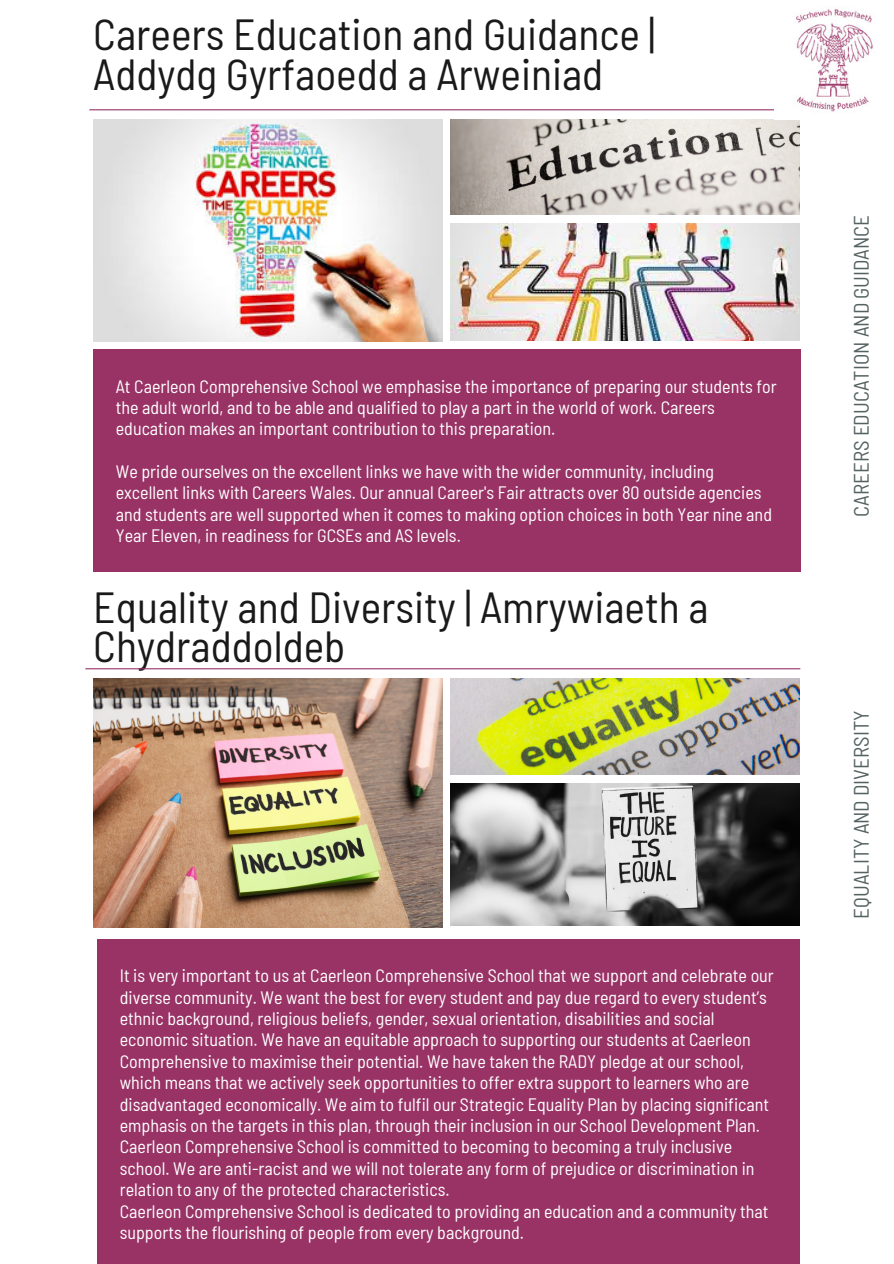
<style>
.page{position:relative;width:894px;height:1264px;background:#fff}
.page>*{position:absolute;margin:0;border:0;box-sizing:border-box;transform-origin:0 0}
.t1{font:semi-condensed 43.5px/39.3px "Barlow";color:#191919}
.t2{font:semi-condensed 21px "Barlow";color:#556262}
.t3{font:semi-condensed 18px/21.3px "Barlow";color:#fff}
</style>
<div class="page">
<hr style="left:89px;top:109px;width:715px;height:1px;background:#936">
<img style="left:93px;top:119px;width:349px;height:222px">
<img style="left:450px;top:223px;width:349px;height:117px">
<img style="left:450px;top:119px;width:349px;height:95px">
<div style="left:93px;top:350px;width:707px;height:222px;background:#936"></div>
<img style="left:773px;top:9px;width:100px;height:103px">
<hr style="left:85px;top:668px;width:715px;height:1px;background:#936">
<img style="left:93px;top:678px;width:349px;height:249px">
<img style="left:450px;top:783px;width:349px;height:142px">
<img style="left:450px;top:678px;width:349px;height:96px">
<div style="left:97px;top:939px;width:702px;height:324px;background:#936"></div>
<p class="t1" style="left:93px;top:13px;width:563px">Careers Education and Guidance |<br>Addydg Gyrfaoedd a Arweiniad</p>
<p class="t3" style="left:116px;top:375px;width:662px">At Caerleon Comprehensive School we emphasise the importance of preparing our students for the adult world, and to be able and qualified to play a part in the world of work. Careers education makes an important contribution to this preparation.</p>
<h1 class="t3" style="left:116px;top:460px;width:657px">We pride ourselves on the excellent links we have with the wider community, including excellent links with Careers Wales. Our annual Career's Fair attracts over 80 outside agencies and students are well supported when it comes to making option choices in both Year nine and Year Eleven, in readiness for GCSEs and AS levels.</h1>
<h2 class="t1" style="left:93px;top:586px;width:616px">Equality and Diversity | Amrywiaeth a<br>Chydraddoldeb</h2>
<h1 class="t3" style="left:120px;top:964px;width:655px">It is very important to us at Caerleon Comprehensive School that we support and celebrate our diverse community. We want the best for every student and pay due regard to every student’s ethnic background, religious beliefs, gender, sexual orientation, disabilities and social economic situation. We have an equitable approach to supporting our students at Caerleon Comprehensive to maximise their potential. We have taken the RADY pledge at our school, which means that we actively seek opportunities to offer extra support to learners who are disadvantaged economically. We aim to fulfil our Strategic Equality Plan by placing significant emphasis on the targets in this plan, through their inclusion in our School Development Plan.</h1>
<p class="t3" style="left:120px;top:1135px;width:636px">Caerleon Comprehensive School is committed to becoming to becoming a truly inclusive school. We are anti-racist and we will not tolerate any form of prejudice or discrimination in relation to any of the protected characteristics.</p>
<p class="t3" style="left:120px;top:1199px;width:650px">Caerleon Comprehensive School is dedicated to providing an education and a community that supports the flourishing of people from every background.</p>
<h2 class="t2" style="left:847px;top:516px;width:303px;rotate:-90deg">CAREERS EDUCATION AND GUIDANCE</h2>
<p class="t2" style="left:847px;top:918px;width:209px;rotate:-90deg">EQUALITY AND DIVERSITY</p>
</div>
